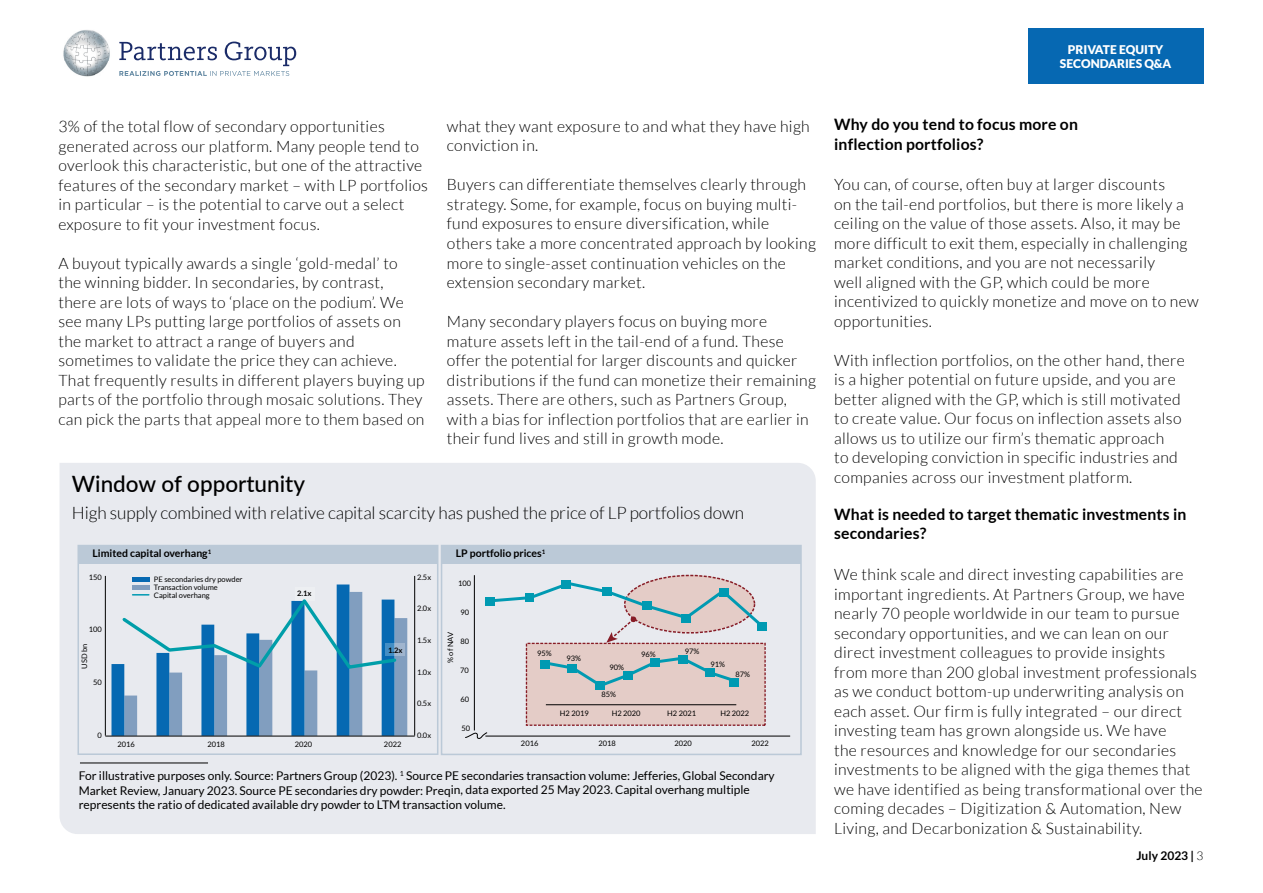
<style>
.page{position:relative;width:1263px;height:893px;background:#fff}
.page>*{position:absolute;margin:0;border:0;box-sizing:border-box;transform-origin:0 0}
.t1{font:500 22.5px "Lato";color:#000}
.t2{font:300 17.25px "Lato";letter-spacing:-.005em;color:#000}
.t3{font:300 15.75px/19.5px "Lato";letter-spacing:.02em;color:#000}
.t4{font:700 15.75px/19.5px "Lato";letter-spacing:.01em;color:#000}
.t5{font:12px/14.4px "Lato";color:#000}
.t6{font:900 12px/14.4px "Lato";color:#fff;text-align:center}
.t7{font:700 12px "Lato";color:#000}
.t8{font:700 10.5px "Lato";color:#000}
.t9{font:7.5px/7.8px "Lato";color:#000}
.t10{font:700 7.5px "Lato";color:#000}
.s1{font-weight:300}
</style>
<div class="page">
<div style="left:1028px;top:28px;width:175px;height:56px;background:#0668b2"></div>
<img style="left:63px;top:30px;width:47px;height:47px">
<svg style="left:119px;top:42px;width:177px;height:34px"></svg>
<div style="left:60px;top:463px;width:756px;height:371px;background:#e8eaef"></div>
<div style="left:526px;top:643px;width:239px;height:82px;background:#e4ccc7"></div>
<div style="left:78px;top:545px;width:359px;height:19px;background:#bbc9d7"></div>
<div style="left:442px;top:545px;width:358px;height:19px;background:#bbc9d7"></div>
<div style="left:77px;top:545px;width:361px;height:210px;border:2px solid #bbc9d7"></div>
<div style="left:441px;top:545px;width:361px;height:210px;border:2px solid #bbc9d7"></div>
<hr style="left:80px;top:763px;width:128px;height:1px;background:#000">
<hr style="left:105px;top:576px;width:1px;height:160px;background:#000">
<hr style="left:414px;top:576px;width:1px;height:160px;background:#000">
<hr style="left:474px;top:575px;width:1px;height:155px;background:#000">
<hr style="left:132px;top:578px;width:17px;height:4px;background:#0669b2">
<hr style="left:105px;top:736px;width:310px;height:1px;background:#000">
<hr style="left:485px;top:736px;width:305px;height:1px;background:#000">
<hr style="left:546px;top:704px;width:190px;height:1px;background:#000">
<svg style="left:486px;top:580px;width:281px;height:63px"></svg>
<div style="left:525px;top:594px;width:9px;height:8px;background:#009ab2"></div>
<div style="left:561px;top:580px;width:10px;height:8px;background:#009ab2"></div>
<div style="left:602px;top:587px;width:10px;height:8px;background:#009ab2"></div>
<div style="left:642px;top:601px;width:10px;height:8px;background:#009ab2"></div>
<div style="left:681px;top:614px;width:10px;height:8px;background:#009ab2"></div>
<div style="left:719px;top:588px;width:9px;height:9px;background:#009ab2"></div>
<div style="left:757px;top:623px;width:10px;height:8px;background:#009ab2"></div>
<div style="left:485px;top:597px;width:10px;height:9px;background:#009ab2"></div>
<div style="left:541px;top:660px;width:9px;height:8px;background:#009ab2"></div>
<div style="left:526px;top:643px;width:240px;height:83px;border:1px dashed #871c26"></div>
<svg style="left:542px;top:655px;width:197px;height:34px"></svg>
<svg style="left:464px;top:732px;width:24px;height:8px"></svg>
<svg style="left:111px;top:584px;width:296px;height:152px"></svg>
<p class="t6" style="left:1060px;top:42px;width:113px">PRIVATE EQUITY<br>SECONDARIES Q&amp;A</p>
<p class="t3" style="left:58px;top:117px;width:371px">3% of the total flow of secondary opportunities generated across our platform. Many people tend to overlook this characteristic, but one of the attractive features of the secondary market – with LP portfolios in particular – is the potential to carve out a select exposure to fit your investment focus.</p>
<p class="t3" style="left:58px;top:253px;width:368px">A buyout typically awards a single ‘gold-medal’ to<br>the winning bidder. In secondaries, by contrast, there are lots of ways to ‘place on the podium’. We see many LPs putting large portfolios of assets on the market to attract a range of buyers and sometimes to validate the price they can achieve.<br>That frequently results in different players buying up parts of the portfolio through mosaic solutions. They can pick the parts that appeal more to them based on</p>
<p class="t3" style="left:447px;top:117px;width:364px">what they want exposure to and what they have high conviction in.</p>
<p class="t3" style="left:447px;top:175px;width:371px">Buyers can differentiate themselves clearly through strategy. Some, for example, focus on buying multi&shy;fund exposures to ensure diversification, while others take a more concentrated approach by looking more to single-asset continuation vehicles on the extension secondary market.</p>
<p class="t3" style="left:447px;top:312px;width:371px">Many secondary players focus on buying more mature assets left in the tail-end of a fund. These offer the potential for larger discounts and quicker distributions if the fund can monetize their remaining assets. There are others, such as Partners Group, with a bias for inflection portfolios that are earlier in their fund lives and still in growth mode.</p>
<h1 class="t1" style="left:72px;top:468px;width:235px">Window of opportunity</h1>
<p class="t2" style="left:72px;top:504px;width:674px">High supply combined with relative capital scarcity has pushed the price of LP portfolios down</p>
<p class="t8" style="left:92px;top:548px;width:120px">Limited capital overhang<sup>1</sup></p>
<p class="t8" style="left:456px;top:548px;width:91px">LP portfolio prices<sup>1</sup></p>
<p class="t9" style="left:89px;top:573px;width:15px">150</p>
<p class="t9" style="left:89px;top:626px;width:15px">100</p>
<p class="t9" style="left:80px;top:669px;width:26px;rotate:-90deg">USD bn</p>
<p class="t9" style="left:93px;top:678px;width:10px">50</p>
<p class="t9" style="left:98px;top:731px;width:6px">0</p>
<p class="t9" style="left:117px;top:740px;width:19px">2016</p>
<p class="t9" style="left:154px;top:576px;width:90px">PE secondaries dry powder<br>Transaction volume<br>Capital overhang</p>
<p class="t10" style="left:297px;top:589px;width:16px">2.1x</p>
<p class="t10" style="left:388px;top:646px;width:16px">1.2x</p>
<p class="t9" style="left:208px;top:740px;width:19px">2018</p>
<p class="t9" style="left:295px;top:740px;width:19px">2020</p>
<p class="t9" style="left:384px;top:740px;width:19px">2022</p>
<p class="t9" style="left:417px;top:573px;width:16px">2.5x</p>
<p class="t9" style="left:417px;top:605px;width:16px">2.0x</p>
<p class="t9" style="left:417px;top:636px;width:16px">1.5x</p>
<p class="t9" style="left:417px;top:668px;width:16px">1.0x</p>
<p class="t9" style="left:417px;top:699px;width:16px">0.5x</p>
<p class="t9" style="left:417px;top:731px;width:16px">0.0x</p>
<p class="t9" style="left:458px;top:579px;width:15px">100</p>
<p class="t9" style="left:460px;top:608px;width:10px">90</p>
<p class="t9" style="left:447px;top:663px;width:32px;rotate:-90deg">% of NAV</p>
<p class="t9" style="left:460px;top:637px;width:10px">80</p>
<p class="t9" style="left:460px;top:666px;width:10px">70</p>
<p class="t9" style="left:460px;top:695px;width:10px">60</p>
<p class="t9" style="left:461px;top:724px;width:10px">50</p>
<p class="t9" style="left:537px;top:649px;width:16px">95%</p>
<p class="t9" style="left:567px;top:655px;width:16px">93%</p>
<p class="t9" style="left:521px;top:739px;width:19px">2016</p>
<p class="t9" style="left:560px;top:709px;width:30px">H2 2019</p>
<p class="t9" style="left:610px;top:663px;width:16px">90%</p>
<p class="t9" style="left:601px;top:691px;width:16px">85%</p>
<p class="t9" style="left:641px;top:650px;width:16px">96%</p>
<p class="t9" style="left:685px;top:647px;width:16px">97%</p>
<p class="t9" style="left:710px;top:660px;width:16px">91%</p>
<p class="t9" style="left:735px;top:670px;width:16px">87%</p>
<p class="t9" style="left:612px;top:709px;width:30px">H2 2020</p>
<p class="t9" style="left:667px;top:709px;width:30px">H2 2021</p>
<p class="t9" style="left:720px;top:709px;width:30px">H2 2022</p>
<p class="t9" style="left:598px;top:739px;width:19px">2018</p>
<p class="t9" style="left:674px;top:739px;width:19px">2020</p>
<p class="t9" style="left:752px;top:739px;width:19px">2022</p>
<p class="t5" style="left:79px;top:768px;width:697px">For illustrative purposes only. Source: Partners Group (2023). <sup>1</sup> Source PE secondaries transaction volume: Jefferies, Global Secondary<br>Market Review, January 2023. Source PE secondaries dry powder: Preqin, data exported 25 May 2023. Capital overhang multiple represents the ratio of dedicated available dry powder to LTM transaction volume.</p>
<p class="t4" style="left:834px;top:115px;width:245px">Why do you tend to focus more on inflection portfolios?</p>
<p class="t3" style="left:834px;top:175px;width:366px">You can, of course, often buy at larger discounts<br>on the tail-end portfolios, but there is more likely a ceiling on the value of those assets. Also, it may be more difficult to exit them, especially in challenging market conditions, and you are not necessarily<br>well aligned with the GP, which could be more incentivized to quickly monetize and move on to new opportunities.</p>
<p class="t3" style="left:834px;top:351px;width:352px">With inflection portfolios, on the other hand, there is a higher potential on future upside, and you are better aligned with the GP, which is still motivated to create value. Our focus on inflection assets also allows us to utilize our firm’s thematic approach<br>to developing conviction in specific industries and companies across our investment platform.</p>
<p class="t4" style="left:834px;top:504px;width:354px">What is needed to target thematic investments in secondaries?</p>
<p class="t3" style="left:834px;top:565px;width:370px">We think scale and direct investing capabilities are important ingredients. At Partners Group, we have nearly 70 people worldwide in our team to pursue secondary opportunities, and we can lean on our direct investment colleagues to provide insights<br>from more than 200 global investment professionals as we conduct bottom-up underwriting analysis on each asset. Our firm is fully integrated – our direct investing team has grown alongside us. We have<br>the resources and knowledge for our secondaries investments to be aligned with the giga themes that we have identified as being transformational over the coming decades – Digitization &amp; Automation, New Living, and Decarbonization &amp; Sustainability.</p>
<p class="t7" style="left:1136px;top:849px;width:69px">July 2023 | <span class="s1">3</span></p>
</div>
